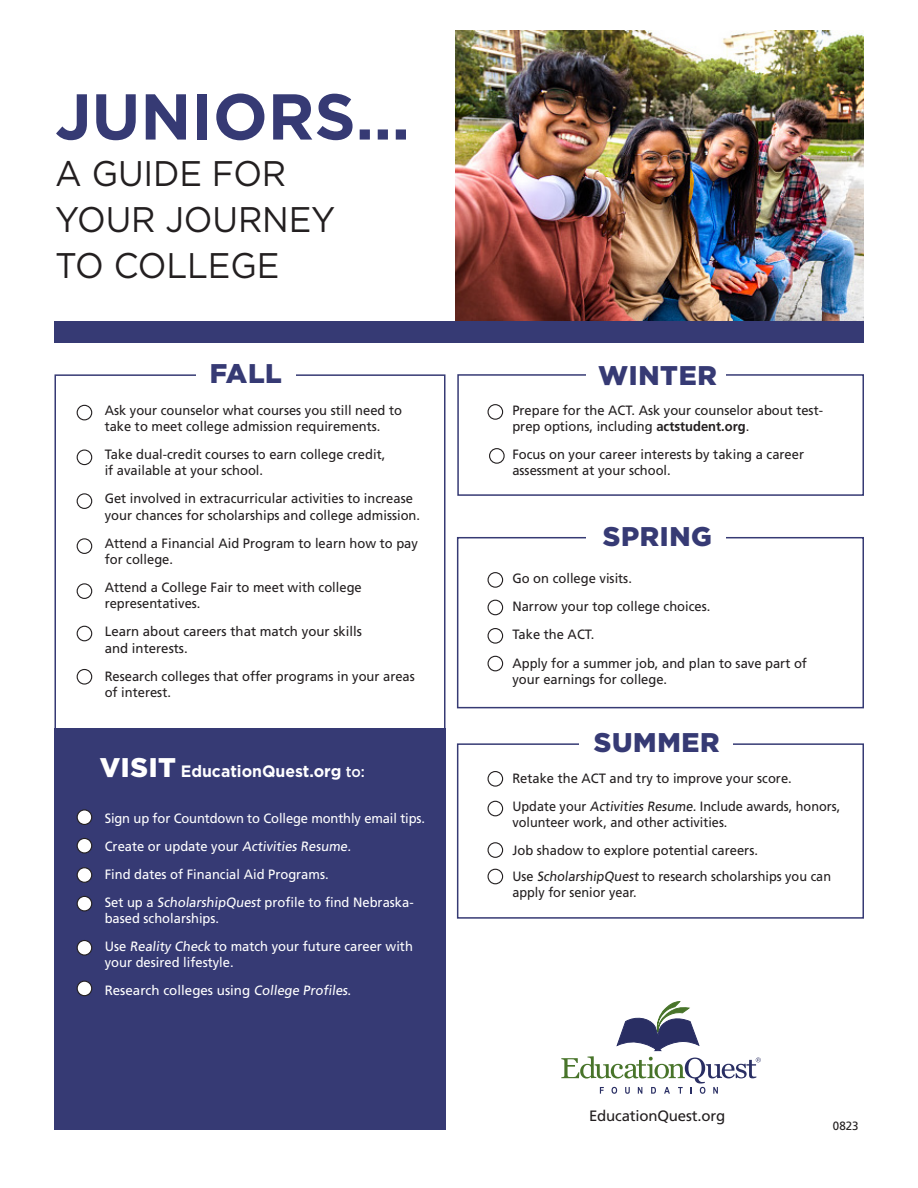
<style>
.page{position:relative;width:918px;height:1188px;background:#fff}
.page>*{position:absolute;margin:0;border:0;box-sizing:border-box;transform-origin:0 0}
.t1{font:700 64.65px "Gotham";color:#363a74}
.t2{font:35.55px "Gotham";letter-spacing:-.005em;color:#231f20;scale:.95 1}
.t3{font:900 27px "Gotham";letter-spacing:.025em;color:#363a74}
.t4{font:700 16.5px "Gotham";color:#fff;scale:.96 1}
.t5{font:15px "Frutiger LT Std";letter-spacing:-.01em;color:#231f20}
.t6{font:13.5px/16.2px "Frutiger LT Std";color:#231f20;scale:.96 1}
.t7{font:13.5px/16.2px "Frutiger LT Std";color:#fff;scale:.96 1}
.t8{font:13.5px/16.2px "Frutiger LT Std";color:#231f20;scale:.94 1}
.t9{font:13.5px/16.2px "Frutiger LT Std";color:#231f20}
.t10{font:13.5px "Frutiger LT Std";color:#fff}
.t11{font:12px "Frutiger LT Std";color:#231f20;scale:.96 1}
.s1{font-weight:900;font-size:27px}
.s2{font-weight:500;font-size:15px}
.s3{font-weight:700}
</style>
<div class="page">
<svg style="left:561px;top:1001px;width:200px;height:93px"></svg>
<div style="left:457px;top:537px;width:407px;height:171px;border:2px solid #363a74"></div>
<div style="left:586px;top:520px;width:139px;height:31px;background:#fff"></div>
<div style="left:457px;top:374px;width:407px;height:122px;border:2px solid #363a74"></div>
<div style="left:586px;top:366px;width:139px;height:31px;background:#fff"></div>
<div style="left:457px;top:743px;width:407px;height:176px;border:2px solid #363a74"></div>
<div style="left:579px;top:732px;width:153px;height:31px;background:#fff"></div>
<div style="left:54px;top:374px;width:392px;height:365px;border:2px solid #363a74"></div>
<div style="left:55px;top:728px;width:391px;height:402px;background:#363a74"></div>
<div style="left:196px;top:363px;width:99px;height:34px;background:#fff"></div>
<div style="left:77px;top:583px;width:15px;height:16px;border:1px solid #231f20;border-radius:50%"></div>
<div style="left:77px;top:450px;width:15px;height:15px;border:1px solid #231f20;border-radius:50%"></div>
<div style="left:77px;top:405px;width:15px;height:15px;border:1px solid #231f20;border-radius:50%"></div>
<div style="left:488px;top:572px;width:15px;height:16px;border:1px solid #231f20;border-radius:50%"></div>
<div style="left:488px;top:600px;width:15px;height:15px;border:1px solid #231f20;border-radius:50%"></div>
<div style="left:488px;top:801px;width:15px;height:15px;border:1px solid #231f20;border-radius:50%"></div>
<div style="left:488px;top:842px;width:15px;height:16px;border:1px solid #231f20;border-radius:50%"></div>
<div style="left:488px;top:771px;width:15px;height:16px;border:1px solid #231f20;border-radius:50%"></div>
<div style="left:77px;top:538px;width:15px;height:16px;border:1px solid #231f20;border-radius:50%"></div>
<div style="left:77px;top:493px;width:15px;height:16px;border:1px solid #231f20;border-radius:50%"></div>
<div style="left:488px;top:404px;width:15px;height:16px;border:1px solid #231f20;border-radius:50%"></div>
<div style="left:489px;top:448px;width:16px;height:16px;border:1px solid #231f20;border-radius:50%"></div>
<div style="left:488px;top:656px;width:15px;height:15px;border:1px solid #231f20;border-radius:50%"></div>
<div style="left:488px;top:628px;width:15px;height:16px;border:1px solid #231f20;border-radius:50%"></div>
<div style="left:77px;top:626px;width:15px;height:15px;border:1px solid #231f20;border-radius:50%"></div>
<div style="left:77px;top:669px;width:15px;height:16px;border:1px solid #231f20;border-radius:50%"></div>
<div style="left:488px;top:869px;width:15px;height:15px;border:1px solid #231f20;border-radius:50%"></div>
<div style="left:77px;top:838px;width:15px;height:15px;background:#fff;border-radius:50%"></div>
<div style="left:77px;top:838px;width:15px;height:16px;border:1px solid #231f20;border-radius:50%"></div>
<div style="left:77px;top:810px;width:15px;height:14px;background:#fff;border-radius:50%"></div>
<div style="left:77px;top:809px;width:15px;height:16px;border:1px solid #231f20;border-radius:50%"></div>
<div style="left:77px;top:868px;width:15px;height:14px;background:#fff;border-radius:50%"></div>
<div style="left:77px;top:867px;width:15px;height:16px;border:1px solid #231f20;border-radius:50%"></div>
<div style="left:77px;top:941px;width:15px;height:14px;background:#fff;border-radius:50%"></div>
<div style="left:77px;top:940px;width:15px;height:16px;border:1px solid #231f20;border-radius:50%"></div>
<div style="left:77px;top:981px;width:15px;height:15px;background:#fff;border-radius:50%"></div>
<div style="left:77px;top:981px;width:15px;height:15px;border:1px solid #231f20;border-radius:50%"></div>
<div style="left:77px;top:896px;width:15px;height:15px;background:#fff;border-radius:50%"></div>
<div style="left:77px;top:896px;width:15px;height:15px;border:1px solid #231f20;border-radius:50%"></div>
<img style="left:455px;top:31px;width:408px;height:290px">
<div style="left:54px;top:321px;width:809px;height:21px;background:#363a74"></div>
<p class="t1" style="left:55px;top:74px;width:356px">JUNIORS…</p>
<p class="t2" style="left:55px;top:150px;width:245px">A GUIDE FOR</p>
<p class="t2" style="left:55px;top:196px;width:297px">YOUR JOURNEY</p>
<p class="t2" style="left:55px;top:242px;width:238px">TO COLLEGE</p>
<p class="t3" style="left:210px;top:358px;width:74px">FALL</p>
<p class="t6" style="left:105px;top:402px;width:311px">Ask your counselor what courses you still need to take to meet college admission requirements.</p>
<p class="t6" style="left:105px;top:446px;width:294px">Take dual-credit courses to earn college credit, if available at your school.</p>
<p class="t6" style="left:105px;top:491px;width:330px">Get involved in extracurricular activities to increase your chances for scholarships and college admission.</p>
<p class="t6" style="left:105px;top:535px;width:328px">Attend a Financial Aid Program to learn how to pay for college.</p>
<p class="t6" style="left:105px;top:579px;width:269px">Attend a College Fair to meet with college representatives.</p>
<p class="t9" style="left:105px;top:624px;width:259px">Learn about careers that match your skills and interests.</p>
<p class="t6" style="left:105px;top:668px;width:325px">Research colleges that offer programs in your areas of interest.</p>
<p class="t4" style="left:100px;top:760px;width:278px"><span class="s1">VISIT</span> EducationQuest.org <span class="s2">to:</span></p>
<p class="t7" style="left:105px;top:810px;width:335px">Sign up for Countdown to College monthly email tips.</p>
<p class="t7" style="left:105px;top:838px;width:260px">Create or update your Activities Resume.</p>
<p class="t7" style="left:105px;top:866px;width:235px">Find dates of Financial Aid Programs.</p>
<p class="t7" style="left:105px;top:894px;width:323px">Set up a ScholarshipQuest profile to find Nebraska&shy;based scholarships.</p>
<p class="t7" style="left:105px;top:938px;width:323px">Use Reality Check to match your future career with your desired lifestyle.</p>
<p class="t10" style="left:105px;top:983px;width:248px">Research colleges using College Profiles.</p>
<p class="t3" style="left:598px;top:360px;width:120px">WINTER</p>
<p class="t6" style="left:512px;top:402px;width:325px">Prepare for the ACT. Ask your counselor about test&shy;prep options, including <span class="s3">actstudent.org</span>.</p>
<p class="t6" style="left:512px;top:446px;width:305px">Focus on your career interests by taking a career assessment at your school.</p>
<p class="t3" style="left:603px;top:521px;width:111px">SPRING</p>
<p class="t6" style="left:512px;top:571px;width:126px">Go on college visits.</p>
<p class="t6" style="left:512px;top:599px;width:208px">Narrow your top college choices.</p>
<p class="t6" style="left:512px;top:627px;width:87px">Take the ACT.</p>
<p class="t6" style="left:512px;top:655px;width:308px">Apply for a summer job, and plan to save part of your earnings for college.</p>
<p class="t3" style="left:594px;top:727px;width:127px">SUMMER</p>
<p class="t6" style="left:512px;top:770px;width:293px">Retake the ACT and try to improve your score.</p>
<p class="t8" style="left:512px;top:798px;width:350px">Update your Activities Resume. Include awards, honors, volunteer work, and other activities.</p>
<p class="t6" style="left:512px;top:842px;width:257px">Job shadow to explore potential careers.</p>
<p class="t8" style="left:512px;top:868px;width:341px">Use ScholarshipQuest to research scholarships you can apply for senior year.</p>
<p class="t5" style="left:589px;top:1107px;width:138px">EducationQuest.org</p>
<p class="t11" style="left:833px;top:1119px;width:28px">0823</p>
</div>
